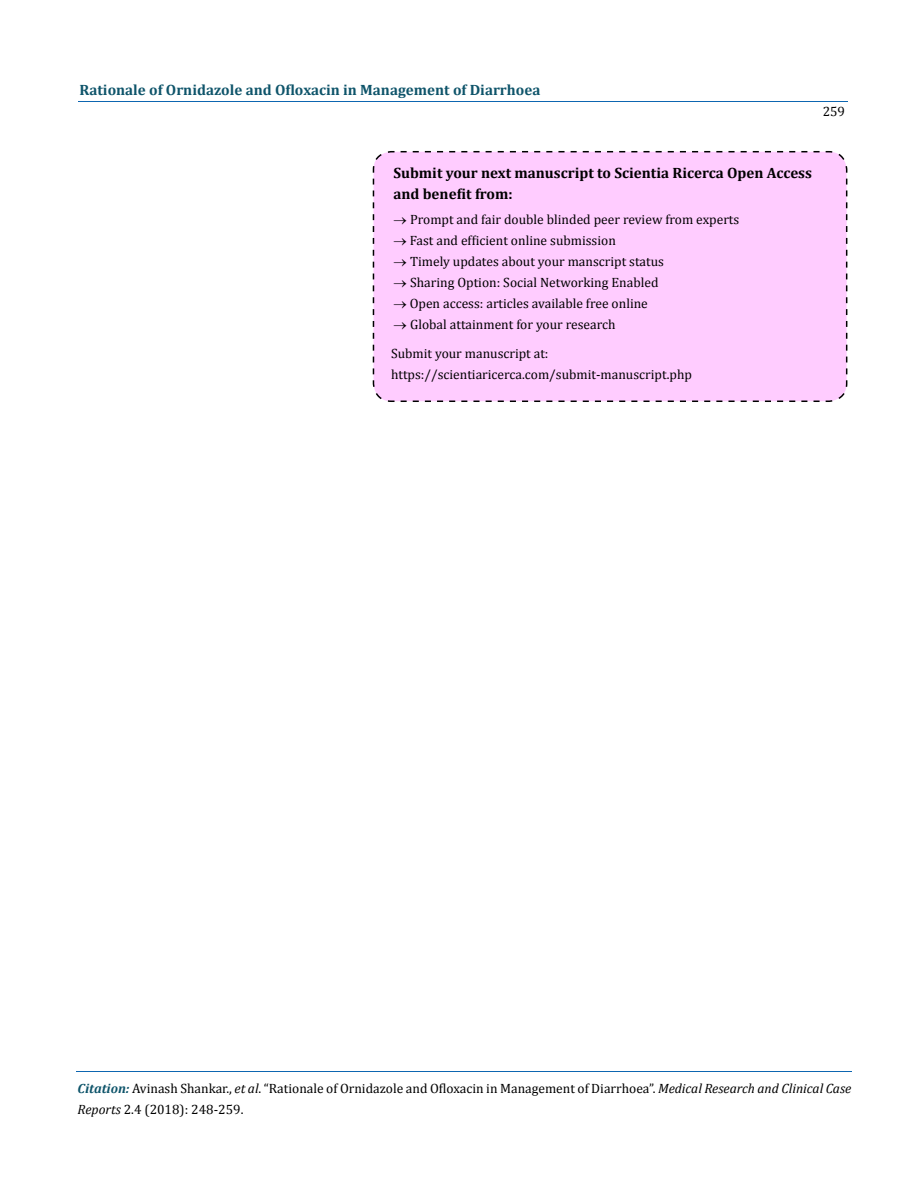
<style>
.page{position:relative;width:917px;height:1190px;background:#fff}
.page>*{position:absolute;margin:0;border:0;box-sizing:border-box;transform-origin:0 0}
.t1{font:700 15px/21px "Cambria";color:#000}
.t2{font:700 15px "Cambria";color:#0e546a}
.t3{font:13.5px/21px "Cambria";color:#000}
.s1{font-weight:700;font-style:italic;font-size:13.35px;color:#0e546a}
.s2{font-style:italic}
</style>
<div class="page">
<hr style="left:76px;top:1071px;width:775px;height:1px;background:#0d66b1">
<hr style="left:78px;top:102px;width:769px;height:1px;background:#0d66b1">
<div style="left:372px;top:151px;width:476px;height:251px;background:#fcf"></div>
<p class="t2" style="left:79px;top:81px;width:462px">Rationale of Ornidazole and Ofloxacin in Management of Diarrhoea</p>
<p class="t3" style="left:822px;top:101px;width:24px">259</p>
<p class="t1" style="left:393px;top:162px;width:420px">Submit your next manuscript to Scientia Ricerca Open Access and benefit from:</p>
<p class="t3" style="left:393px;top:208px;width:347px">→ Prompt and fair double blinded peer review from experts</p>
<p class="t3" style="left:393px;top:229px;width:224px">→ Fast and efficient online submission</p>
<p class="t3" style="left:393px;top:251px;width:272px">→ Timely updates about your manscript status</p>
<p class="t3" style="left:393px;top:272px;width:266px">→ Sharing Option: Social Networking Enabled</p>
<p class="t3" style="left:393px;top:293px;width:256px">→ Open access: articles available free online</p>
<p class="t3" style="left:391px;top:309px;width:226px;line-height:29.4px">→ Global attainment for your research<br>Submit your manuscript at:</p>
<p class="t3" style="left:391px;top:364px;width:302px">https://scientiaricerca.com/submit-manuscript.php</p>
<p class="t3" style="left:78px;top:1077px;width:775px"><span class="s1">Citation:</span> Avinash Shankar., <span class="s2">et al</span>. “Rationale of Ornidazole and Ofloxacin in Management of Diarrhoea”. <span class="s2">Medical Research and Clinical Case<br>Reports</span> 2.4 (2018): 248-259.</p>
</div>
